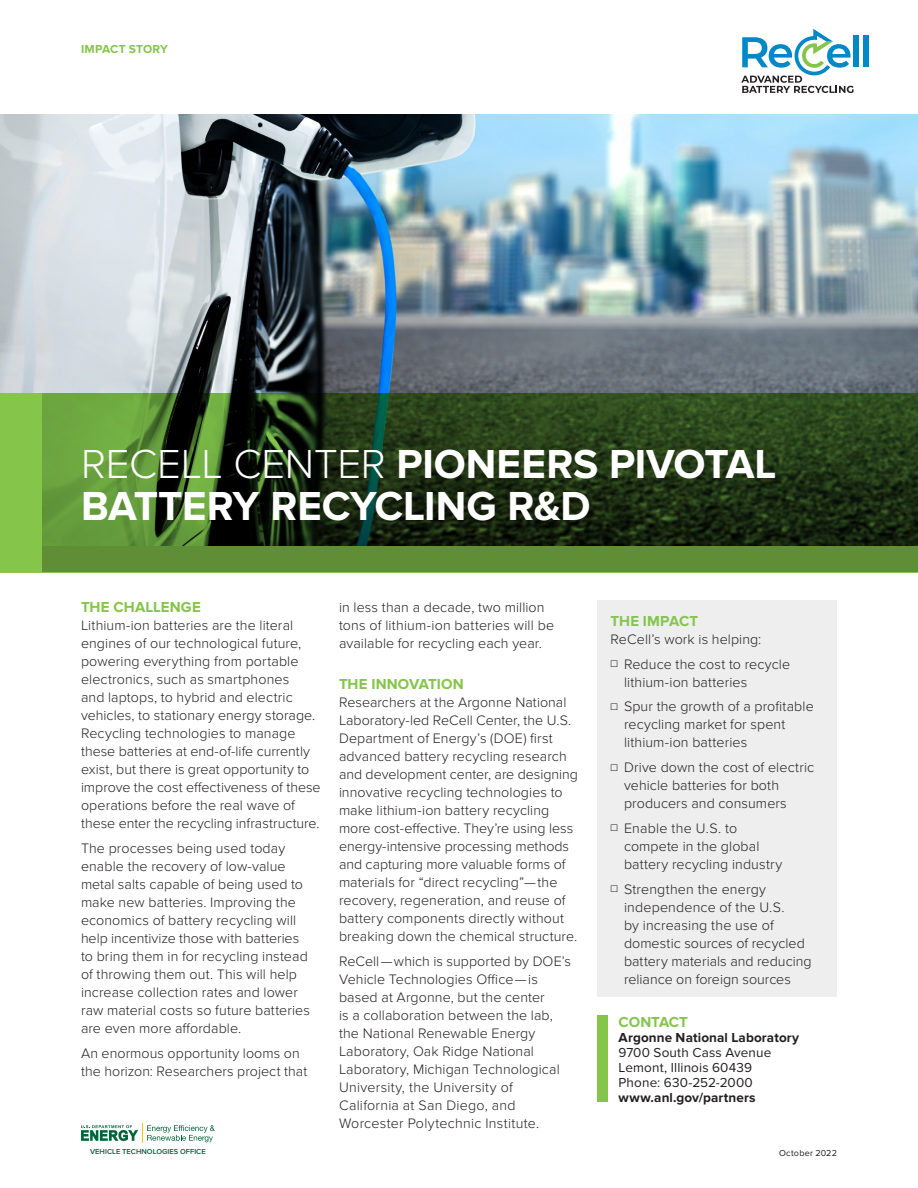
<style>
.page{position:relative;width:918px;height:1188px;background:#fff}
.page>*{position:absolute;margin:0;border:0;box-sizing:border-box;transform-origin:0 0}
._01_headline{font:700 42px/42px "Proxima Nova";letter-spacing:-.005em;color:#fff}
._01_subhead{font:700 15px "Proxima Nova";letter-spacing:.01em;color:#85c54a}
._01_contact_head{font:700 15px "Proxima Nova";color:#85c54a}
._04_body{font:300 14.25px/18px "Proxima Nova";letter-spacing:.005em;color:#231f20}
._02_contact_info{font:13.5px/15px "Proxima Nova";letter-spacing:.01em;color:#231f20}
._03_header_connected{font:700 12px "Proxima Nova";letter-spacing:.015em;color:#85c54a}
._10_date{font:9px "Proxima Nova";letter-spacing:.025em;color:#231f20}
.t1{font:600 7.5px "Proxima Nova";color:#00653a}
.s1{font-weight:300}
.s2{font-size:11.4px}
.s3{font-weight:700}
</style>
<div class="page">
<img style="left:0;top:115px;width:918px;height:278px">
<svg style="left:42px;top:393px;width:876px;height:179px;background:#324e1f"></svg>
<div style="left:0;top:393px;width:42px;height:179px;background:#85c54a"></div>
<div style="left:597px;top:600px;width:240px;height:397px;background:#eeeeef"></div>
<div style="left:597px;top:1015px;width:11px;height:87px;background:#85c54a"></div>
<div style="left:853px;top:35px;width:5px;height:32px;background:#0088c7"></div>
<div style="left:864px;top:35px;width:5px;height:32px;background:#0088c7"></div>
<svg style="left:741px;top:29px;width:113px;height:64px"></svg>
<svg style="left:81px;top:1123px;width:134px;height:20px"></svg>
<p class="_03_header_connected" style="left:81px;top:42px;width:88px">IMPACT STORY</p>
<p class="_01_headline" style="left:81px;top:445px;width:697px"><span class="s1">RECELL CENTER</span> PIONEERS PIVOTAL<br>BATTERY RECYCLING R&amp;D</p>
<p class="_01_subhead" style="left:81px;top:599px;width:121px">THE CHALLENGE</p>
<p class="_04_body" style="left:81px;top:617px;width:241px">Lithium-ion batteries are the literal engines of our technological future, powering everything from portable electronics, such as smartphones<br>and laptops, to hybrid and electric vehicles, to stationary energy storage.<br>Recycling technologies to manage these batteries at end-of-life currently exist, but there is great opportunity to improve the cost effectiveness of these operations before the real wave of these enter the recycling infrastructure.</p>
<p class="_04_body" style="left:81px;top:840px;width:230px">The processes being used today enable the recovery of low-value metal salts capable of being used to make new batteries. Improving the economics of battery recycling will help incentivize those with batteries to bring them in for recycling instead of throwing them out. This will help increase collection rates and lower raw material costs so future batteries are even more affordable.</p>
<p class="_04_body" style="left:81px;top:1044px;width:228px">An enormous opportunity looms on the horizon: Researchers project that</p>
<p class="t1" style="left:90px;top:1148px;width:117px">VEHICLE TECHNOLOGIES OFFICE</p>
<p class="_04_body" style="left:339px;top:598px;width:217px">in less than a decade, two million tons of lithium-ion batteries will be available for recycling each year.</p>
<p class="_01_subhead" style="left:339px;top:675px;width:126px">THE INNOVATION</p>
<p class="_04_body" style="left:339px;top:694px;width:240px">Researchers at the Argonne National Laboratory-led ReCell Center, the U.S.<br>Department of Energy’s (DOE) first advanced battery recycling research and development center, are designing innovative recycling technologies to make lithium-ion battery recycling more cost-effective. They’re using less energy-intensive processing methods and capturing more valuable forms of materials for “direct recycling” — the recovery, regeneration, and reuse of battery components directly without breaking down the chemical structure.</p>
<p class="_04_body" style="left:339px;top:952px;width:234px">ReCell — which is supported by DOE’s Vehicle Technologies Office — is based at Argonne, but the center<br>is a collaboration between the lab, the National Renewable Energy Laboratory, Oak Ridge National Laboratory, Michigan Technological University, the University of California at San Diego, and Worcester Polytechnic Institute.</p>
<p class="_01_subhead" style="left:610px;top:612px;width:89px">THE IMPACT</p>
<p class="_04_body" style="left:610px;top:630px;width:152px">ReCell’s work is helping:</p>
<p class="_04_body" style="left:624px;top:655px;width:168px;text-indent:-14px"><span class="s2">☐</span> Reduce the cost to recycle lithium-ion batteries</p>
<p class="_04_body" style="left:624px;top:698px;width:191px;text-indent:-14px"><span class="s2">☐</span> Spur the growth of a profitable recycling market for spent lithium-ion batteries</p>
<p class="_04_body" style="left:624px;top:759px;width:192px;text-indent:-14px"><span class="s2">☐</span> Drive down the cost of electric vehicle batteries for both producers and consumers</p>
<p class="_04_body" style="left:624px;top:819px;width:160px;text-indent:-14px"><span class="s2">☐</span> Enable the U.S. to compete in the global battery recycling industry</p>
<p class="_04_body" style="left:624px;top:880px;width:189px;text-indent:-14px"><span class="s2">☐</span> Strengthen the energy independence of the U.S.<br>by increasing the use of domestic sources of recycled battery materials and reducing reliance on foreign sources</p>
<p class="_01_contact_head" style="left:619px;top:1014px;width:71px">CONTACT</p>
<p class="_02_contact_info" style="left:619px;top:1031px;width:182px"><span class="s3">Argonne National Laboratory<br></span>9700 South Cass Avenue<br>Lemont, Illinois 60439<br>Phone: 630-252-2000 <span class="s3">www.anl.gov/partners</span></p>
<p class="_10_date" style="left:779px;top:1148px;width:59px">October 2022</p>
</div>
